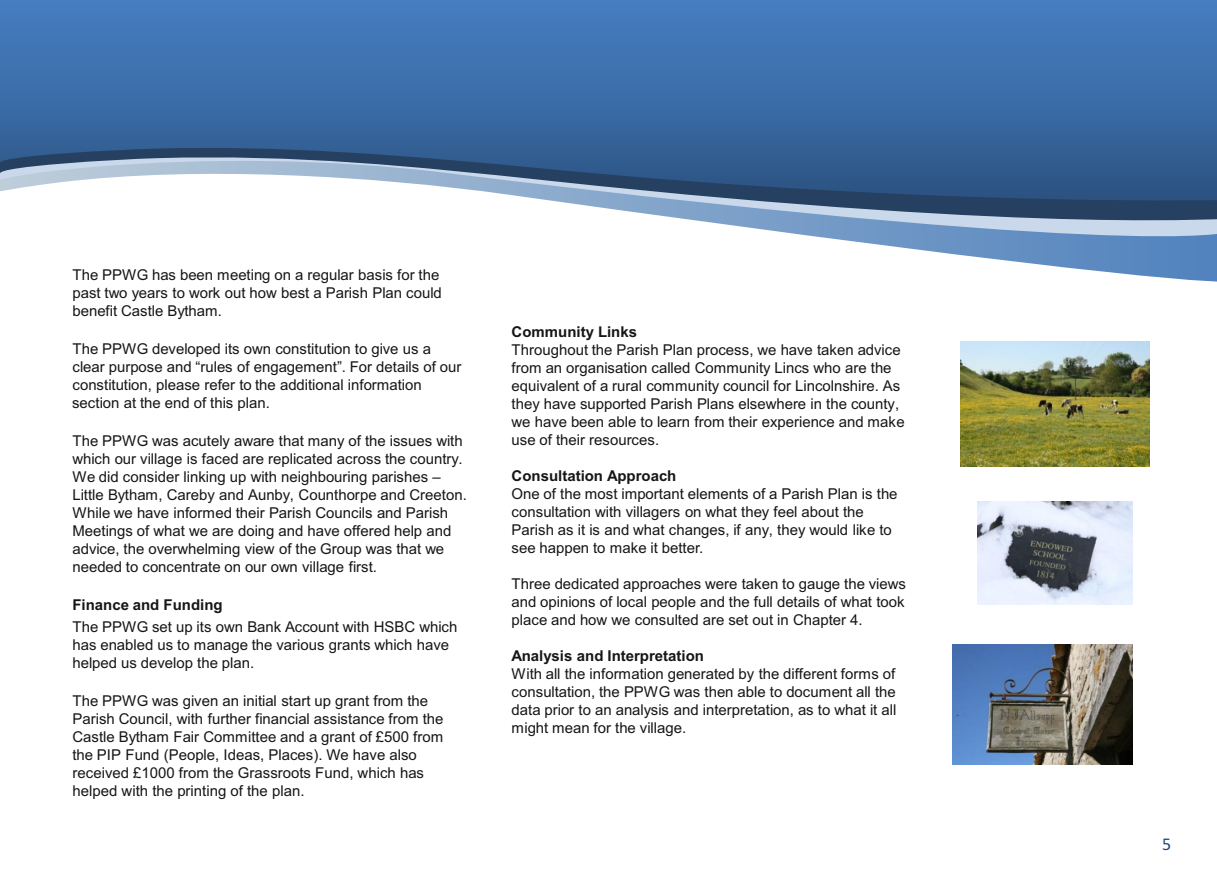
<style>
.page{position:relative;width:1217px;height:893px;background:#fff}
.page>*{position:absolute;margin:0;border:0;box-sizing:border-box;transform-origin:0 0}
.t1{font:18px "Calibri";color:#1f4a7d}
.t2{font:15px/18px "Arial";color:#151616}
.t3{font:700 15px "Arial";color:#151616}
</style>
<div class="page">
<img style="left:960px;top:341px;width:189px;height:126px">
<img style="left:977px;top:501px;width:155px;height:104px">
<img style="left:952px;top:645px;width:180px;height:120px">
<svg style="left:0;top:0;width:1216px;height:145px;background:#3d70ad"></svg>
<svg style="left:0;top:145px;width:1216px;height:9px;background:#315c8e"></svg>
<svg style="left:0;top:154px;width:1216px;height:4px;background:#2f5583"></svg>
<svg style="left:0;top:158px;width:1216px;height:124px"></svg>
<p class="t2" style="left:72px;top:267px;width:371px">The PPWG has been meeting on a regular basis for the past two years to work out how best a Parish Plan could benefit Castle Bytham.</p>
<p class="t2" style="left:72px;top:341px;width:391px">The PPWG developed its own constitution to give us a clear purpose and “rules of engagement”. For details of our constitution, please refer to the additional information section at the end of this plan.</p>
<p class="t2" style="left:72px;top:433px;width:396px">The PPWG was acutely aware that many of the issues with which our village is faced are replicated across the country.<br>We did consider linking up with neighbouring parishes – Little Bytham, Careby and Aunby, Counthorpe and Creeton.<br>While we have informed their Parish Councils and Parish Meetings of what we are doing and have offered help and advice, the overwhelming view of the Group was that we needed to concentrate on our own village first.</p>
<p class="t3" style="left:72px;top:599px;width:152px">Finance and Funding</p>
<p class="t2" style="left:72px;top:619px;width:386px">The PPWG set up its own Bank Account with HSBC which has enabled us to manage the various grants which have helped us develop the plan.</p>
<p class="t2" style="left:72px;top:693px;width:372px">The PPWG was given an initial start up grant from the Parish Council, with further financial assistance from the Castle Bytham Fair Committee and a grant of £500 from the PIP Fund (People, Ideas, Places). We have also received £1000 from the Grassroots Fund, which has helped with the printing of the plan.</p>
<p class="t3" style="left:511px;top:326px;width:127px">Community Links</p>
<p class="t2" style="left:511px;top:342px;width:394px">Throughout the Parish Plan process, we have taken advice from an organisation called Community Lincs who are the equivalent of a rural community council for Lincolnshire. As they have supported Parish Plans elsewhere in the county, we have been able to learn from their experience and make use of their resources.</p>
<p class="t3" style="left:511px;top:470px;width:166px">Consultation Approach</p>
<p class="t2" style="left:511px;top:486px;width:387px">One of the most important elements of a Parish Plan is the consultation with villagers on what they feel about the Parish as it is and what changes, if any, they would like to see happen to make it better.</p>
<p class="t2" style="left:511px;top:576px;width:396px;text-align:justify">Three dedicated approaches were taken to gauge the views and opinions of local people and the full details of what took place and how we consulted are set out in Chapter 4.</p>
<p class="t3" style="left:511px;top:650px;width:194px">Analysis and Interpretation</p>
<p class="t2" style="left:511px;top:666px;width:386px;text-align:justify">With all the information generated by the different forms of consultation, the PPWG was then able to document all the data prior to an analysis and interpretation, as to what it all might mean for the village.</p>
<p class="t1" style="left:1161px;top:837px;width:11px">5</p>
</div>
